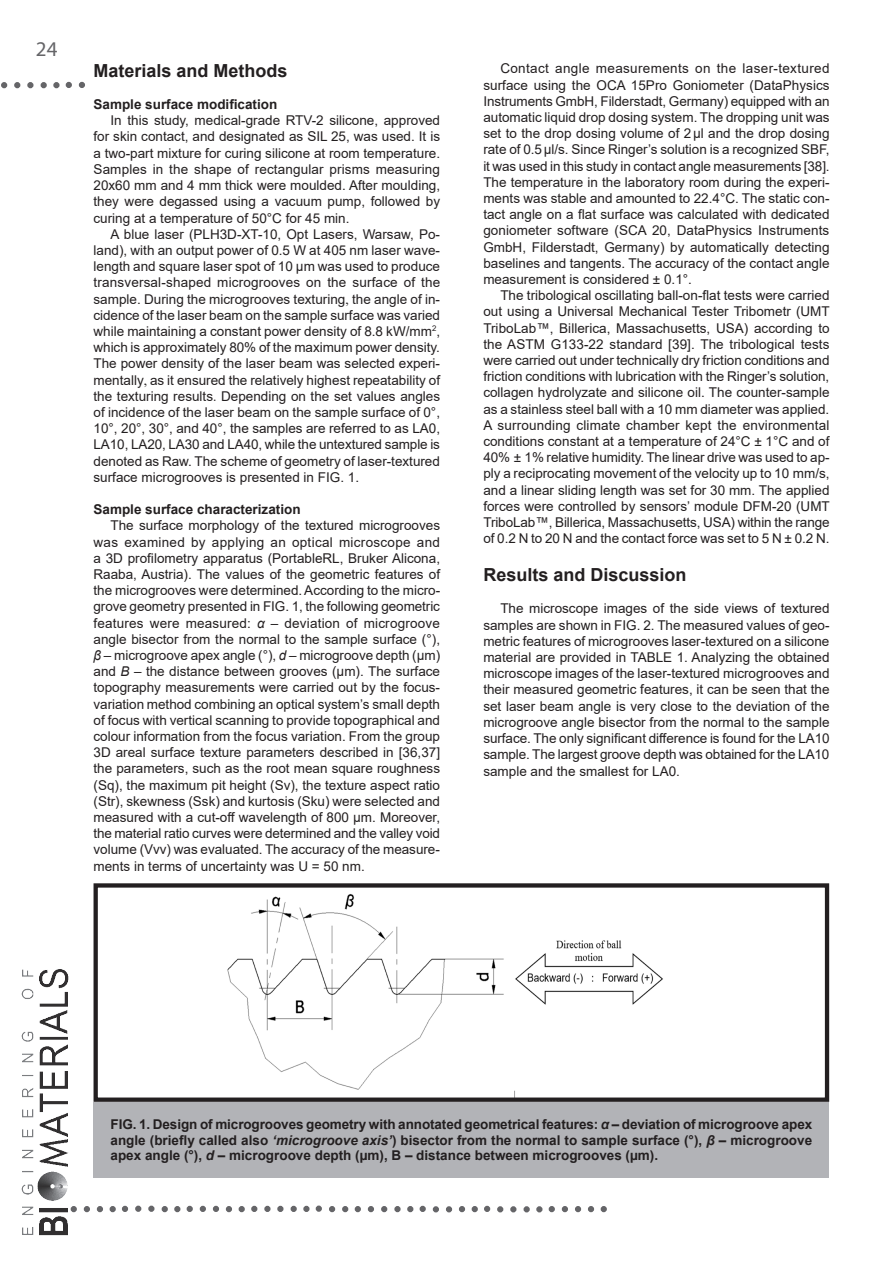
<style>
.page{position:relative;width:893px;height:1263px;background:#fff}
.page>*{position:absolute;margin:0;border:0;box-sizing:border-box;transform-origin:0 0}
.t1{font:21px "Myriad Pro";color:#656568}
.t2{font:700 18px "Arial";color:#231f20}
.t3{font:13.5px/16.2px "Arial";color:#231f20;text-align:justify}
.t4{font:700 13.5px/15.8px "Arial";color:#231f20;text-align:justify}
.s1{font-family:"Times New Roman"}
.s2{font-style:italic}
</style>
<div class="page">
<svg style="left:79px;top:82px;width:6px;height:6px"></svg>
<svg style="left:66px;top:82px;width:6px;height:6px"></svg>
<div style="left:53px;top:82px;width:7px;height:6px;border:2px solid #656568;border-radius:50%"></div>
<svg style="left:41px;top:82px;width:6px;height:6px"></svg>
<svg style="left:14px;top:82px;width:6px;height:6px"></svg>
<div style="left:27px;top:82px;width:7px;height:6px;border:2px solid #656568;border-radius:50%"></div>
<svg style="left:1px;top:82px;width:6px;height:6px"></svg>
<svg style="left:329px;top:1206px;width:6px;height:6px"></svg>
<svg style="left:342px;top:1206px;width:6px;height:6px"></svg>
<div style="left:316px;top:1205px;width:6px;height:7px;border:2px solid #656568;border-radius:50%"></div>
<div style="left:303px;top:1206px;width:7px;height:6px;border:2px solid #656568;border-radius:50%"></div>
<svg style="left:291px;top:1206px;width:6px;height:6px"></svg>
<div style="left:264px;top:1206px;width:7px;height:6px;border:2px solid #656568;border-radius:50%"></div>
<div style="left:277px;top:1206px;width:7px;height:6px;border:2px solid #656568;border-radius:50%"></div>
<svg style="left:251px;top:1206px;width:6px;height:6px"></svg>
<svg style="left:239px;top:1206px;width:6px;height:6px"></svg>
<svg style="left:226px;top:1206px;width:6px;height:6px"></svg>
<svg style="left:200px;top:1206px;width:6px;height:6px"></svg>
<svg style="left:213px;top:1206px;width:6px;height:6px"></svg>
<svg style="left:187px;top:1206px;width:6px;height:6px"></svg>
<svg style="left:174px;top:1206px;width:6px;height:6px"></svg>
<svg style="left:162px;top:1206px;width:6px;height:6px"></svg>
<div style="left:135px;top:1205px;width:6px;height:7px;border:2px solid #656568;border-radius:50%"></div>
<div style="left:148px;top:1205px;width:7px;height:7px;border:2px solid #656568;border-radius:50%"></div>
<svg style="left:122px;top:1206px;width:6px;height:6px"></svg>
<svg style="left:110px;top:1206px;width:6px;height:6px"></svg>
<svg style="left:97px;top:1206px;width:6px;height:6px"></svg>
<svg style="left:71px;top:1206px;width:6px;height:6px"></svg>
<svg style="left:84px;top:1206px;width:6px;height:6px"></svg>
<svg style="left:601px;top:1206px;width:6px;height:6px"></svg>
<svg style="left:588px;top:1206px;width:6px;height:6px"></svg>
<svg style="left:562px;top:1206px;width:6px;height:6px"></svg>
<svg style="left:575px;top:1206px;width:6px;height:6px"></svg>
<svg style="left:549px;top:1206px;width:6px;height:6px"></svg>
<svg style="left:536px;top:1206px;width:6px;height:6px"></svg>
<svg style="left:524px;top:1206px;width:6px;height:6px"></svg>
<svg style="left:497px;top:1206px;width:6px;height:6px"></svg>
<svg style="left:510px;top:1206px;width:6px;height:6px"></svg>
<svg style="left:484px;top:1206px;width:6px;height:6px"></svg>
<svg style="left:472px;top:1206px;width:6px;height:6px"></svg>
<svg style="left:459px;top:1206px;width:6px;height:6px"></svg>
<svg style="left:433px;top:1206px;width:6px;height:6px"></svg>
<svg style="left:446px;top:1206px;width:6px;height:6px"></svg>
<svg style="left:420px;top:1206px;width:6px;height:6px"></svg>
<svg style="left:407px;top:1206px;width:6px;height:6px"></svg>
<div style="left:394px;top:1206px;width:7px;height:6px;border:2px solid #656568;border-radius:50%"></div>
<svg style="left:368px;top:1206px;width:6px;height:6px"></svg>
<svg style="left:381px;top:1206px;width:6px;height:6px"></svg>
<svg style="left:355px;top:1206px;width:6px;height:6px"></svg>
<img style="left:21px;top:969px;width:47px;height:267px">
<img style="left:227px;top:894px;width:436px;height:203px">
<div style="left:94px;top:883px;width:735px;height:219px;border:4px solid #231f20"></div>
<div style="left:94px;top:1102px;width:735px;height:76px;background:#b2b3b7"></div>
<h1 class="t1" style="left:36px;top:36px;width:23px">24</h1>
<h2 class="t2" style="left:94px;top:58px;width:196px">Materials and Methods</h2>
<p class="t4" style="left:94px;top:97px;width:185px">Sample surface modification</p>
<p class="t3" style="left:94px;top:112px;width:348px;text-indent:17px">In this study, medical-grade RTV-2 silicone, approved for skin contact, and designated as SIL 25, was used. It is a two-part mixture for curing silicone at room temperature.<br>Samples in the shape of rectangular prisms measuring 20x60 mm and 4 mm thick were moulded. After moulding, they were degassed using a vacuum pump, followed by curing at a temperature of 50°C for 45 min.</p>
<p class="t3" style="left:94px;top:226px;width:348px;text-indent:17px">A blue laser (PLH3D-XT-10, Opt Lasers, Warsaw, Po&shy;land), with an output power of 0.5 W at 405 nm laser wave&shy;length and square laser spot of 10 µm was used to produce transversal-shaped microgrooves on the surface of the sample. During the microgrooves texturing<span class="s1">,</span> the angle of in&shy;cidence of the laser beam on the sample surface was varied while maintaining a constant power density of 8.8 kW/mm<sup>2</sup>, which is approximately 80% of the maximum power density.<br>The power density of the laser beam was selected experi&shy;mentally<span class="s1">,</span> as it ensured the relatively highest repeatability of the texturing results<span class="s1">.</span> Depending on the set values angles of incidence of the laser beam on the sample surface of 0°, 10°, 20°, 30°, and 40°, the samples are referred to as LA0, LA10, LA20, LA30 and LA40, while the untextured sample is denoted as Raw. The scheme of geometry of laser-textured surface microgrooves is presented in FIG. 1.</p>
<p class="t4" style="left:94px;top:502px;width:209px">Sample surface characterization</p>
<p class="t3" style="left:94px;top:517px;width:348px;text-indent:17px">The surface morphology of the textured microgrooves was examined by applying an optical microscope and a 3D profilometry apparatus (PortableRL, Bruker Alicona, Raaba, Austria). The values of the geometric features of the microgrooves were determined. According to the micro&shy;grove geometry presented in FIG. 1, the following geometric features were measured: <span class="s2">α</span> – deviation of microgroove angle bisector from the normal to the sample surface (°), <span class="s2">β</span> – microgroove apex angle (°), <span class="s2">d</span> – microgroove depth (µm) and <span class="s2">B</span> – the distance between grooves (µm). The surface topography measurements were carried out by the focus&shy;variation method combining an optical system’s small depth of focus with vertical scanning to provide topographical and colour information from the focus variation. From the group 3D areal surface texture parameters described in [36,37] the parameters, such as the root mean square roughness (Sq), the maximum pit height (Sv), the texture aspect ratio (Str), skewness (Ssk) and kurtosis (Sku) were selected and measured with a cut-off wavelength of 800 µm. Moreover, the material ratio curves were determined and the valley void volume (Vvv) was evaluated. The accuracy of the measure&shy;ments in terms of uncertainty was U = 50 nm.</p>
<p class="t3" style="left:483px;top:60px;width:348px;text-indent:17px">Contact angle measurements on the laser-textured surface using the OCA 15Pro Goniometer (DataPhysics Instruments GmbH, Filderstadt, Germany) equipped with an automatic liquid drop dosing system. The dropping unit was set to the drop dosing volume of 2μl and the drop dosing rate of 0.5μl/s. Since Ringer’s solution is a recognized SBF, it was used in this study in contact angle measurements [38].<br>The temperature in the laboratory room during the experi&shy;ments was stable and amounted to 22.4°C. The static con&shy;tact angle on a flat surface was calculated with dedicated goniometer software (SCA 20, DataPhysics Instruments GmbH, Filderstadt, Germany) by automatically detecting baselines and tangents. The accuracy of the contact angle measurement is considered ± 0.1°.</p>
<p class="t3" style="left:483px;top:287px;width:348px;text-indent:17px">The tribological oscillating ball-on-flat tests were carried out using a Universal Mechanical Tester Tribometr (UMT TriboLab™, Billerica, Massachusetts, USA) according to the ASTM G133-22 standard [39]. The tribological tests were carried out under technically dry friction conditions and friction conditions with lubrication with the Ringer’s solution, collagen hydrolyzate and silicone oil. The counter-sample as a stainless steel ball with a 10 mm diameter was applied.<br>A surrounding climate chamber kept the environmental conditions constant at a temperature of 24°C ± 1°C and of 40% ± 1% relative humidity. The linear drive was used to ap&shy;ply a reciprocating movement of the velocity up to 10 mm/s, and a linear sliding length was set for 30 mm. The applied forces were controlled by sensors’ module DFM-20 (UMT TriboLab™, Billerica, Massachusetts, USA) within the range of 0.2 N to 20 N and the contact force was set to 5 N ± 0.2 N.</p>
<h2 class="t2" style="left:483px;top:562px;width:205px">Results and Discussion</h2>
<p class="t3" style="left:483px;top:600px;width:348px;text-indent:17px">The microscope images of the side views of textured samples are shown in FIG. 2. The measured values of geo&shy;metric features of microgrooves laser-textured on a silicone material are provided in TABLE 1. Analyzing the obtained microscope images of the laser-textured microgrooves and their measured geometric features, it can be seen that the set laser beam angle is very close to the deviation of the microgroove angle bisector from the normal to the sample surface. The only significant difference is found for the LA10 sample. The largest groove depth was obtained for the LA10 sample and the smallest for LA0.</p>
<p class="t4" style="left:111px;top:1116px;width:703px">FIG. 1. Design of microgrooves geometry with annotated geometrical features: <span class="s2">α</span> – deviation of microgroove apex angle (briefly called also <span class="s2">‘microgroove axis’</span>) bisector from the normal to sample surface (°), <span class="s2">β</span> – microgroove apex angle (°), <span class="s2">d</span> – microgroove depth (µm), B – distance between microgrooves (µm).</p>
</div>
